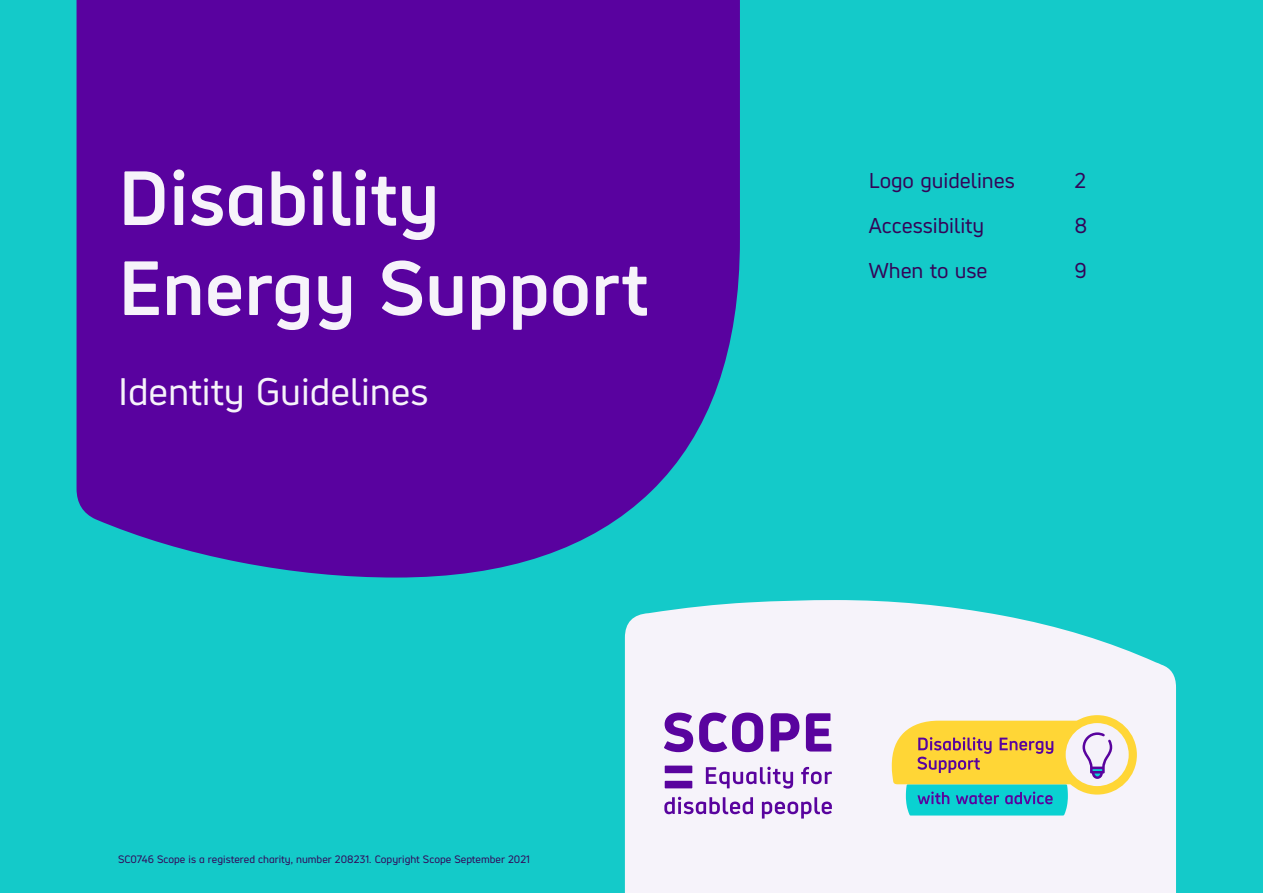
<style>
.page{position:relative;width:1263px;height:893px;background:#14cac9}
.page>*{position:absolute;margin:0;border:0;box-sizing:border-box;transform-origin:0 0}
.t1{font:700 75px/90px "Hargreaves";color:#f6f3fa}
.t2{font:37.5px "Hargreaves";color:#f6f3fa}
.t3{font:21px "Hargreaves";color:#340458}
.t4{font:10.5px "Hargreaves";color:#340458}
</style>
<div class="page">
<svg style="left:625px;top:600px;width:551px;height:293px;background:#e5eff6"></svg>
<svg style="left:77px;top:0;width:663px;height:578px;background:#5410a2"></svg>
<div style="left:1057px;top:715px;width:80px;height:80px;background:#ffd636;border-radius:50%"></div>
<div style="left:1066px;top:723px;width:63px;height:63px;background:#f5f2fa;border-radius:50%"></div>
<svg style="left:892px;top:721px;width:220px;height:94px"></svg>
<svg style="left:664px;top:713px;width:167px;height:39px;background:#a476ca"></svg>
<div style="left:665px;top:781px;width:27px;height:7px;background:#59039e"></div>
<div style="left:665px;top:766px;width:27px;height:7px;background:#59039e"></div>
<svg style="left:706px;top:767px;width:87px;height:22px;background:#c4a7dc"></svg>
<svg style="left:801px;top:767px;width:31px;height:17px"></svg>
<svg style="left:664px;top:797px;width:89px;height:17px;background:#b691d4"></svg>
<svg style="left:762px;top:797px;width:70px;height:22px;background:#c4a7dc"></svg>
<p class="t1" style="left:118px;top:152px;width:532px">Disability<br>Energy Support</p>
<p class="t2" style="left:118px;top:368px;width:312px">Identity Guidelines</p>
<p class="t4" style="left:118px;top:852px;width:414px">SC0746 Scope is a registered charity, number 208231. Copyright Scope September 2021</p>
<p class="t3" style="left:869px;top:167px;width:147px">Logo guidelines</p>
<p class="t3" style="left:869px;top:212px;width:117px">Accessibility</p>
<p class="t3" style="left:869px;top:257px;width:120px">When to use</p>
<p class="t3" style="left:1074px;top:167px;width:13px">2</p>
<p class="t3" style="left:1074px;top:212px;width:14px">8</p>
<p class="t3" style="left:1074px;top:257px;width:14px">9</p>
</div>
